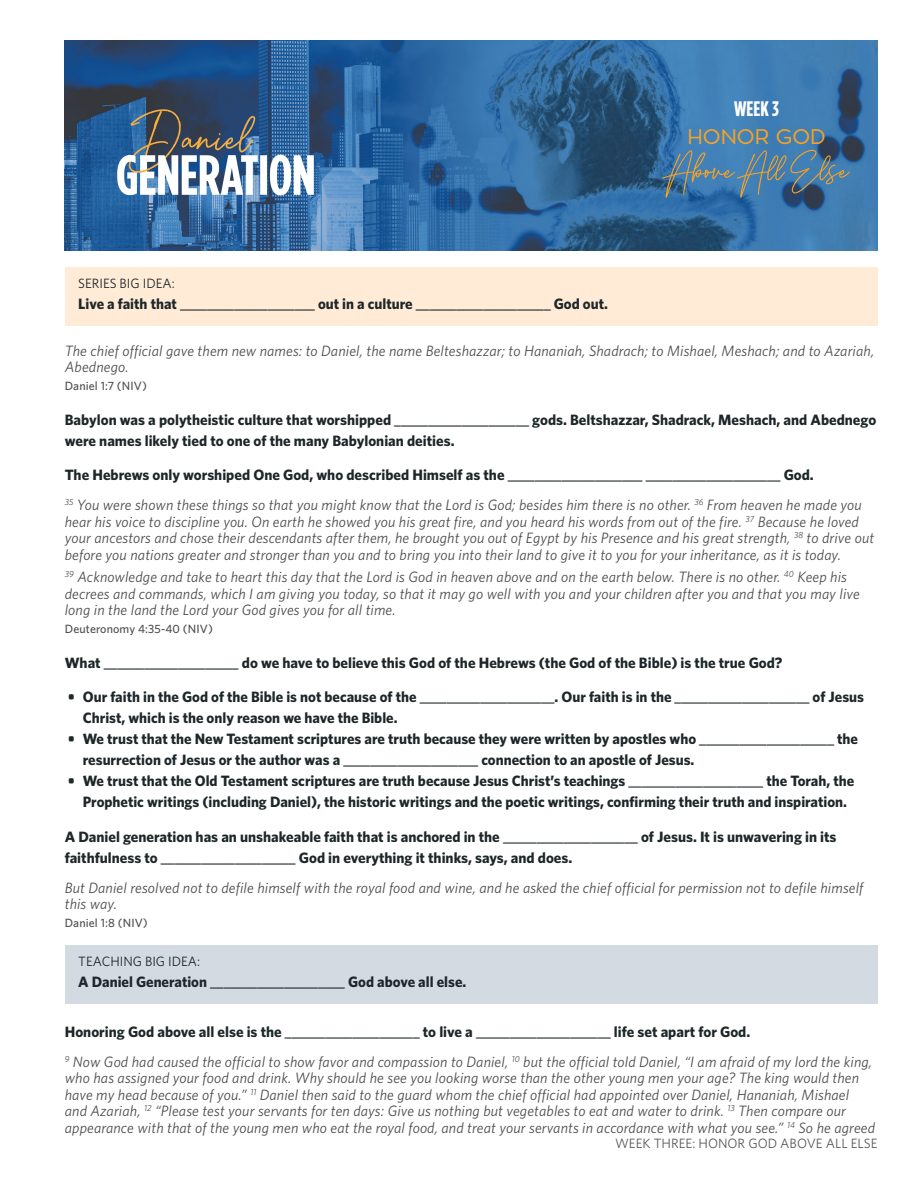
<style>
.page{position:relative;width:918px;height:1188px;background:#fff}
.page>*{position:absolute;margin:0;border:0;box-sizing:border-box;transform-origin:0 0}
.t1{font:60px "Aurelly Signature ALT";color:#f9a220}
.t2{font:21px "Zona Pro";color:#f9a220}
.t3{font:700 condensed 21px "Gotham HTF";color:#fff}
.Scripture_Left_Last_Paragraph{font:italic 15px/16.5px "Whitney HTF";letter-spacing:.01em;color:#4b4c4d}
.Fillin_Bold_-pad_top{font:700 15px/21px "Whitney HTF";color:#1d2629}
.Scripture_Left{font:italic 15px/16.5px "Whitney HTF";letter-spacing:.01em;color:#4b4c4d}
.Fillin_Bold{font:700 15px/21px "Whitney HTF";color:#1d2629}
.Scripture_Left_Last_Paragraph_PadTop{font:italic 15px/16.5px "Whitney HTF";letter-spacing:.01em;color:#4b4c4d}
.Series_Big_Idea{font:700 15px "Whitney HTF";color:#1d2629}
.Teaching_Big_Idea{font:700 15px "Whitney HTF";color:#1d2629}
.t4{font:13.5px "Whitney HTF";color:#57585a}
.Teaching_Big_Idea_Heading{font:13.5px "Whitney HTF";color:#1d2629}
.Series_Big_Idea_Heading_Top_of_Page{font:13.5px "Whitney HTF";color:#1d2629}
.Scripture_Reference_Left{font:500 12px "Whitney HTF";letter-spacing:.01em;color:#4b4c4d}
</style>
<div class="page">
<img style="left:65px;top:40px;width:813px;height:210px">
<div style="left:65px;top:267px;width:813px;height:23px;background:#ffebd6"></div>
<div style="left:65px;top:282px;width:813px;height:43px;background:#ffebd6"></div>
<div style="left:65px;top:945px;width:813px;height:23px;background:#d4dae2"></div>
<div style="left:65px;top:960px;width:813px;height:43px;background:#d4dae2"></div>
<h2 class="t3" style="left:734px;top:97px;width:46px">WEEK 3</h2>
<h2 class="t2" style="left:687px;top:124px;width:140px">HONOR GOD</h2>
<h1 class="t1" style="left:665px;top:144px;width:185px">Above All Else</h1>
<p class="Series_Big_Idea_Heading_Top_of_Page" style="left:78px;top:275px;width:98px">SERIES BIG IDEA:</p>
<p class="Series_Big_Idea" style="left:78px;top:295px;width:531px">Live a faith that ____________________ out in a culture ____________________ God out.</p>
<p class="Scripture_Left_Last_Paragraph_PadTop" style="left:65px;top:342px;width:811px">The chief official gave them new names: to Daniel, the name Belteshazzar; to Hananiah, Shadrach; to Mishael, Meshach; and to Azariah,<br>Abednego.</p>
<p class="Scripture_Reference_Left" style="left:65px;top:379px;width:84px">Daniel 1:7 (NIV)</p>
<p class="Fillin_Bold" style="left:65px;top:408px;width:813px">Babylon was a polytheistic culture that worshipped ____________________ gods. Beltshazzar, Shadrack, Meshach, and Abednego were names likely tied to one of the many Babylonian deities.</p>
<p class="Fillin_Bold" style="left:65px;top:464px;width:751px">The Hebrews only worshiped One God, who described Himself as the ____________________ ____________________ God.</p>
<p class="Scripture_Left" style="left:65px;top:496px;width:811px"><sup>35</sup> You were shown these things so that you might know that the Lord is God; besides him there is no other. <sup>36</sup> From heaven he made you hear his voice to discipline you. On earth he showed you his great fire, and you heard his words from out of the fire. <sup>37</sup> Because he loved your ancestors and chose their descendants after them, he brought you out of Egypt by his Presence and his great strength, <sup>38</sup> to drive out before you nations greater and stronger than you and to bring you into their land to give it to you for your inheritance, as it is today.</p>
<p class="Scripture_Left_Last_Paragraph" style="left:65px;top:568px;width:796px"><sup>39</sup> Acknowledge and take to heart this day that the Lord is God in heaven above and on the earth below. There is no other. <sup>40</sup> Keep his decrees and commands, which I am giving you today, so that it may go well with you and your children after you and that you may live long in the land the Lord your God gives you for all time.</p>
<p class="Scripture_Reference_Left" style="left:65px;top:622px;width:150px">Deuteronomy 4:35-40 (NIV)</p>
<p class="Fillin_Bold" style="left:65px;top:651px;width:719px">What ____________________ do we have to believe this God of the Hebrews (the God of the Bible) is the true God?</p>
<p class="Fillin_Bold_-pad_top" style="left:83px;top:686px;width:783px;text-indent:-15px">• Our faith in the God of the Bible is not because of the ____________________. Our faith is in the ____________________ of Jesus<br>Christ, which is the only reason we have the Bible.</p>
<p class="Fillin_Bold_-pad_top" style="left:83px;top:728px;width:777px;text-indent:-15px">• We trust that the New Testament scriptures are truth because they were written by apostles who ____________________ the resurrection of Jesus or the author was a ____________________ connection to an apostle of Jesus.</p>
<p class="Fillin_Bold_-pad_top" style="left:68px;top:770px;width:788px;text-align:center">• We trust that the Old Testament scriptures are truth because Jesus Christ’s teachings ____________________ the Torah, the<br>Prophetic writings (including Daniel), the historic writings and the poetic writings, confirming their truth and inspiration.</p>
<p class="Fillin_Bold_-pad_top" style="left:65px;top:825px;width:773px">A Daniel generation has an unshakeable faith that is anchored in the ____________________ of Jesus. It is unwavering in its faithfulness to ____________________ God in everything it thinks, says, and does.</p>
<p class="Scripture_Left_Last_Paragraph" style="left:65px;top:879px;width:800px">But Daniel resolved not to defile himself with the royal food and wine, and he asked the chief official for permission not to defile himself this way.</p>
<p class="Scripture_Reference_Left" style="left:65px;top:916px;width:85px">Daniel 1:8 (NIV)</p>
<p class="Teaching_Big_Idea_Heading" style="left:78px;top:953px;width:123px">TEACHING BIG IDEA:</p>
<p class="Teaching_Big_Idea" style="left:78px;top:973px;width:390px">A Daniel Generation ____________________ God above all else.</p>
<p class="Fillin_Bold_-pad_top" style="left:65px;top:1020px;width:687px">Honoring God above all else is the ____________________ to live a ____________________ life set apart for God.</p>
<p class="Scripture_Left_Last_Paragraph" style="left:65px;top:1053px;width:812px"><sup>9</sup> Now God had caused the official to show favor and compassion to Daniel, <sup>10</sup> but the official told Daniel, “I am afraid of my lord the king, who has assigned your food and drink. Why should he see you looking worse than the other young men your age? The king would then have my head because of you.” <sup>11</sup> Daniel then said to the guard whom the chief official had appointed over Daniel, Hananiah, Mishael and Azariah, <sup>12</sup> “Please test your servants for ten days: Give us nothing but vegetables to eat and water to drink. <sup>13</sup> Then compare our appearance with that of the young men who eat the royal food, and treat your servants in accordance with what you see.” <sup>14</sup> So he agreed</p>
<p class="t4" style="left:615px;top:1135px;width:264px">WEEK THREE: HONOR GOD ABOVE ALL ELSE</p>
</div>
